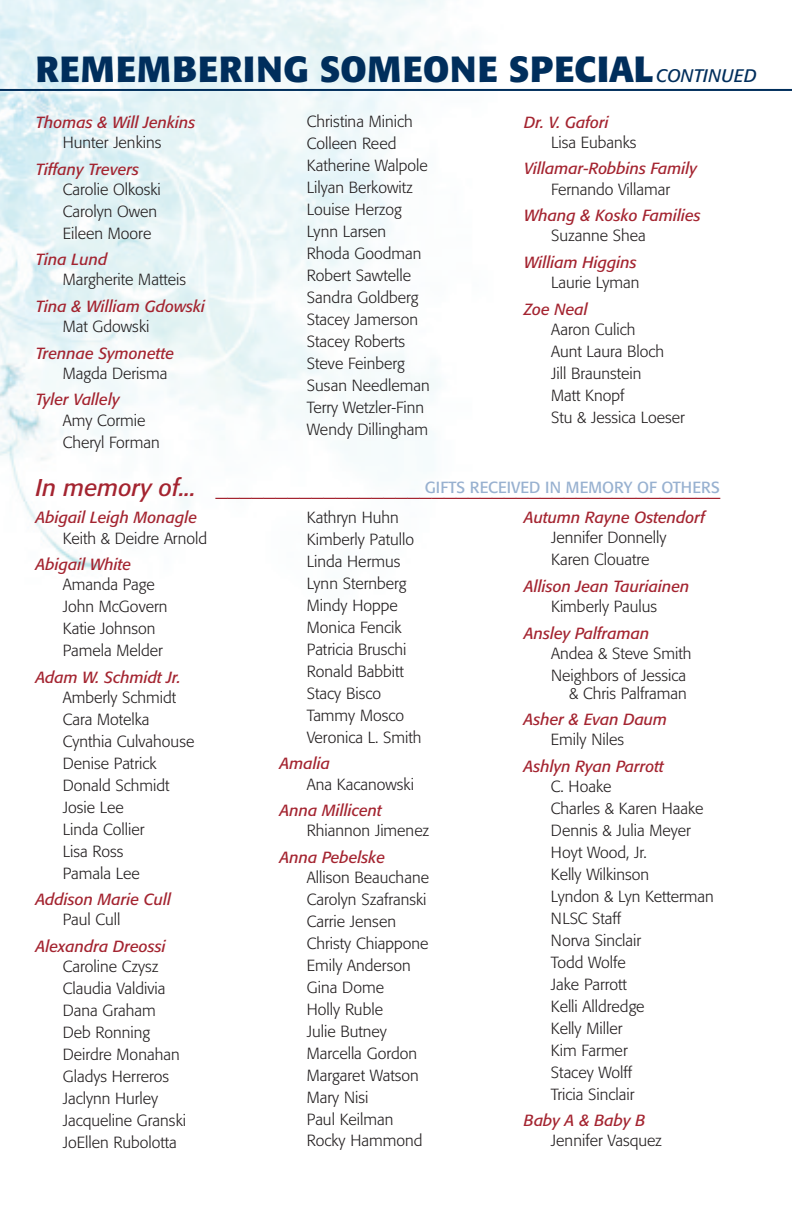
<style>
.page{position:relative;width:792px;height:1224px;background:#fff}
.page>*{position:absolute;margin:0;border:0;box-sizing:border-box;transform-origin:0 0}
.t1{font:700 36px "Formata";letter-spacing:.02em;color:#002e5c}
.t2{font:italic 24px "Formata";color:#a42430}
.t3{font:300 16px/22px "Formata";color:#231f20}
.t4{font:italic 16px "Formata";color:#a42430}
.t5{font:16px "Formata";color:#98b1d0}
.s1{font-weight:400;font-style:italic;font-size:18px}
</style>
<div class="page">
<img style="left:0;top:0;width:519px;height:570px">
<hr style="left:0;top:89px;width:792px;height:2px;background:#002e5c">
<h1 class="t1" style="left:36px;top:47px;width:722px">REMEMBERING SOMEONE SPECIAL <span class="s1">CONTINUED</span></h1>
<p class="t4" style="left:36px;top:113px;width:161px">Thomas &amp; Will Jenkins</p>
<p class="t3" style="left:63px;top:131px;width:100px">Hunter Jenkins</p>
<p class="t4" style="left:36px;top:159px;width:105px">Tiffany Trevers</p>
<p class="t3" style="left:63px;top:178px;width:100px">Carolie Olkoski<br>Carolyn Owen<br>Eileen Moore</p>
<p class="t4" style="left:36px;top:250px;width:73px">Tina Lund</p>
<p class="t3" style="left:63px;top:269px;width:125px">Margherite Matteis</p>
<p class="t4" style="left:36px;top:297px;width:171px">Tina &amp; William Gdowski</p>
<p class="t3" style="left:63px;top:316px;width:88px">Mat Gdowski</p>
<p class="t4" style="left:36px;top:343px;width:140px">Trennae Symonette</p>
<p class="t3" style="left:63px;top:362px;width:106px">Magda Derisma</p>
<p class="t4" style="left:36px;top:390px;width:85px">Tyler Vallely</p>
<p class="t3" style="left:63px;top:409px;width:98px">Amy Cormie<br>Cheryl Forman</p>
<p class="t3" style="left:307px;top:111px;width:124px">Christina Minich<br>Colleen Reed<br>Katherine Walpole<br>Lilyan Berkowitz<br>Louise Herzog<br>Lynn Larsen<br>Rhoda Goodman<br>Robert Sawtelle<br>Sandra Goldberg<br>Stacey Jamerson<br>Stacey Roberts<br>Steve Feinberg<br>Susan Needleman<br>Terry Wetzler-Finn<br>Wendy Dillingham</p>
<p class="t4" style="left:524px;top:112px;width:86px">Dr. V. Gafori</p>
<p class="t3" style="left:551px;top:131px;width:87px">Lisa Eubanks</p>
<p class="t4" style="left:524px;top:159px;width:175px">Villamar-Robbins Family</p>
<p class="t3" style="left:551px;top:178px;width:121px">Fernando Villamar</p>
<p class="t4" style="left:524px;top:206px;width:178px">Whang &amp; Kosko Families</p>
<p class="t3" style="left:551px;top:225px;width:96px">Suzanne Shea</p>
<p class="t4" style="left:524px;top:253px;width:114px">William Higgins</p>
<p class="t3" style="left:551px;top:272px;width:90px">Laurie Lyman</p>
<p class="t4" style="left:524px;top:299px;width:65px">Zoe Neal</p>
<p class="t3" style="left:551px;top:318px;width:135px">Aaron Culich<br>Aunt Laura Bloch<br>Jill Braunstein<br>Matt Knopf<br>Stu &amp; Jessica Loeser</p>
<h2 class="t2" style="left:36px;top:474px;width:685px">In memory of... __________________________________________</h2>
<p class="t4" style="left:36px;top:508px;width:163px">Abigail Leigh Monagle</p>
<p class="t3" style="left:63px;top:527px;width:146px">Keith &amp; Deidre Arnold</p>
<p class="t4" style="left:36px;top:555px;width:97px">Abigail White</p>
<p class="t3" style="left:63px;top:574px;width:106px">Amanda Page<br>John McGovern<br>Katie Johnson<br>Pamela Melder</p>
<p class="t4" style="left:36px;top:667px;width:147px">Adam W. Schmidt Jr.</p>
<p class="t3" style="left:63px;top:686px;width:133px">Amberly Schmidt<br>Cara Motelka<br>Cynthia Culvahouse<br>Denise Patrick<br>Donald Schmidt<br>Josie Lee<br>Linda Collier<br>Lisa Ross<br>Pamala Lee</p>
<p class="t4" style="left:36px;top:890px;width:137px">Addison Marie Cull</p>
<p class="t3" style="left:63px;top:909px;width:59px">Paul Cull</p>
<p class="t4" style="left:36px;top:937px;width:131px">Alexandra Dreossi</p>
<p class="t3" style="left:63px;top:955px;width:125px">Caroline Czysz<br>Claudia Valdivia<br>Dana Graham<br>Deb Ronning<br>Deirdre Monahan<br>Gladys Herreros<br>Jaclynn Hurley<br>Jacqueline Granski<br>JoEllen Rubolotta</p>
<p class="t5" style="left:425px;top:477px;width:296px">GIFTS RECEIVED IN MEMORY OF OTHERS</p>
<p class="t4" style="left:524px;top:508px;width:182px">Autumn Rayne Ostendorf</p>
<p class="t3" style="left:551px;top:527px;width:117px">Jennifer Donnelly<br>Karen Clouatre</p>
<p class="t4" style="left:524px;top:577px;width:167px">Allison Jean Tauriainen</p>
<p class="t3" style="left:551px;top:595px;width:108px">Kimberly Paulus</p>
<p class="t4" style="left:524px;top:623px;width:127px">Ansley Palframan</p>
<p class="t3" style="left:551px;top:642px;width:142px">Andea &amp; Steve Smith<br>Neighbors of Jessica</p>
<p class="t3" style="left:569px;top:682px;width:119px">&amp; Chris Palframan</p>
<p class="t4" style="left:524px;top:710px;width:145px">Asher &amp; Evan Daum</p>
<p class="t3" style="left:551px;top:729px;width:75px">Emily Niles</p>
<p class="t4" style="left:524px;top:757px;width:141px">Ashlyn Ryan Parrott</p>
<p class="t3" style="left:551px;top:776px;width:164px">C. Hoake<br>Charles &amp; Karen Haake<br>Dennis &amp; Julia Meyer<br>Hoyt Wood, Jr.<br>Kelly Wilkinson<br>Lyndon &amp; Lyn Ketterman<br>NLSC Staff<br>Norva Sinclair<br>Todd Wolfe<br>Jake Parrott<br>Kelli Alldredge<br>Kelly Miller<br>Kim Farmer<br>Stacey Wolff<br>Tricia Sinclair</p>
<p class="t4" style="left:524px;top:1111px;width:123px">Baby A &amp; Baby B</p>
<p class="t3" style="left:551px;top:1130px;width:112px">Jennifer Vasquez</p>
<p class="t3" style="left:307px;top:507px;width:116px">Kathryn Huhn<br>Kimberly Patullo<br>Linda Hermus<br>Lynn Sternberg<br>Mindy Hoppe<br>Monica Fencik<br>Patricia Bruschi<br>Ronald Babbitt<br>Stacy Bisco<br>Tammy Mosco<br>Veronica L. Smith</p>
<p class="t4" style="left:280px;top:754px;width:52px">Amalia</p>
<p class="t3" style="left:307px;top:773px;width:109px">Ana Kacanowski</p>
<p class="t4" style="left:280px;top:801px;width:103px">Anna Millicent</p>
<p class="t3" style="left:307px;top:820px;width:124px">Rhiannon Jimenez</p>
<p class="t4" style="left:280px;top:848px;width:107px">Anna Pebelske</p>
<p class="t3" style="left:307px;top:867px;width:124px">Allison Beauchane<br>Carolyn Szafranski<br>Carrie Jensen<br>Christy Chiappone<br>Emily Anderson<br>Gina Dome<br>Holly Ruble<br>Julie Butney<br>Marcella Gordon<br>Margaret Watson<br>Mary Nisi<br>Paul Keilman<br>Rocky Hammond</p>
</div>
